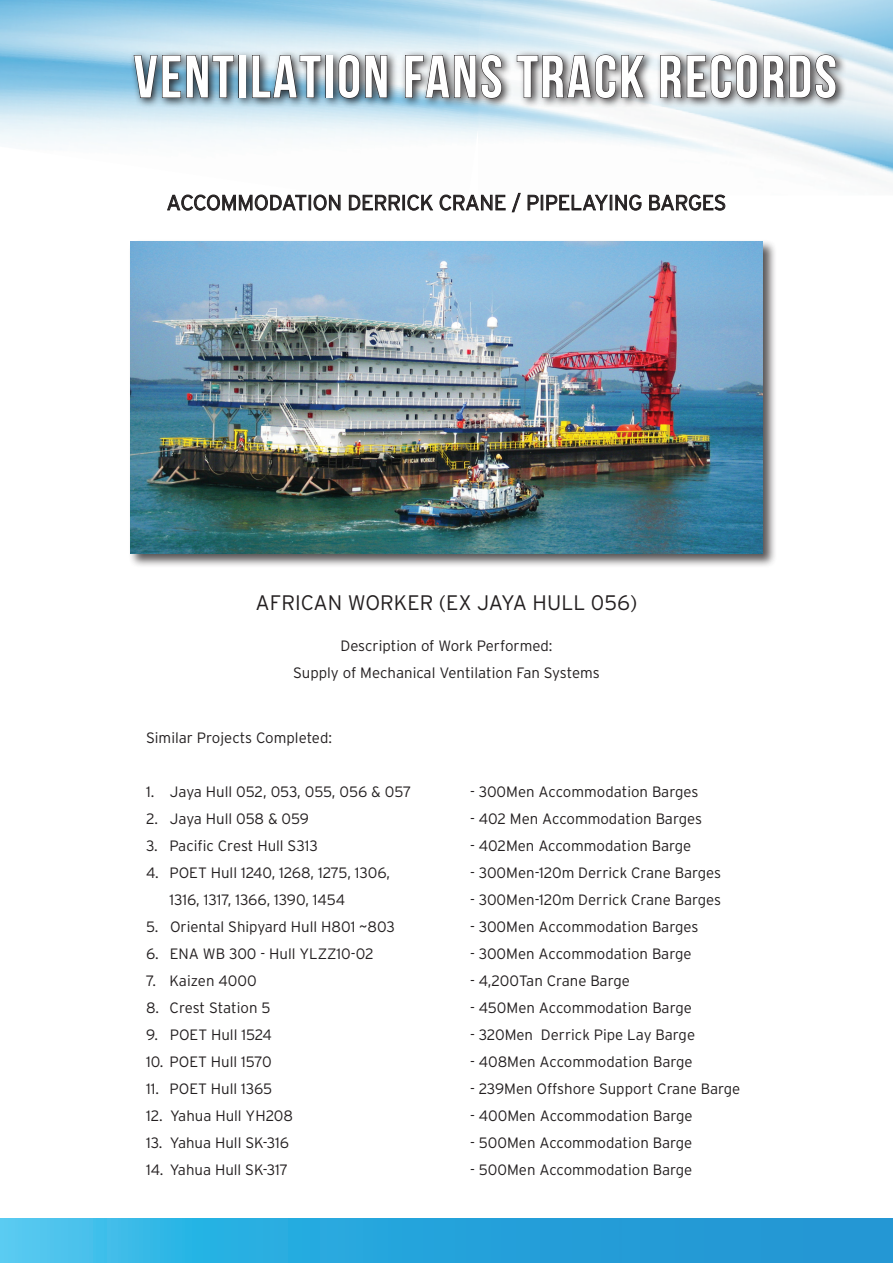
<style>
.page{position:relative;width:893px;height:1263px;background:#fff}
.page>*{position:absolute;margin:0;border:0;box-sizing:border-box;transform-origin:0 0}
.t1{font:700 60px "Bebas Neue";letter-spacing:.04em;color:#fff}
.t2{font:300 21px "Interstate";color:#231f20}
.t3{font:300 15px/27px "Interstate";color:#231f20;text-align:center}
</style>
<div class="page">
<img style="left:0;top:0;width:478px;height:197px">
<img style="left:478px;top:0;width:415px;height:196px">
<svg style="left:0;top:1218px;width:893px;height:45px;background:#2ba7dd"></svg>
<svg style="left:167px;top:195px;width:173px;height:16px"></svg>
<svg style="left:349px;top:195px;width:84px;height:16px"></svg>
<svg style="left:440px;top:195px;width:66px;height:16px"></svg>
<svg style="left:512px;top:193px;width:9px;height:19px"></svg>
<svg style="left:528px;top:195px;width:113px;height:16px"></svg>
<svg style="left:649px;top:195px;width:76px;height:16px"></svg>
<div style="left:128px;top:239px;width:649px;height:329px;background:#231f20;opacity:.75"></div>
<img style="left:130px;top:241px;width:633px;height:313px">
<svg style="left:129px;top:50px;width:718px;height:59px;background:#bbcbd3"></svg>
<svg style="left:134px;top:55px;width:47px;height:43px;background:#566e7c"></svg>
<svg style="left:187px;top:55px;width:47px;height:43px;background:#5a6d78"></svg>
<svg style="left:252px;top:55px;width:69px;height:43px;background:#72838d"></svg>
<div style="left:326px;top:55px;width:7px;height:43px;border:1px solid #231f20"></div>
<svg style="left:339px;top:55px;width:20px;height:43px"></svg>
<svg style="left:365px;top:55px;width:22px;height:43px"></svg>
<svg style="left:405px;top:55px;width:97px;height:43px;background:#7c7d7e"></svg>
<svg style="left:517px;top:55px;width:127px;height:43px;background:#858485"></svg>
<svg style="left:660px;top:55px;width:97px;height:43px;background:#807f81"></svg>
<svg style="left:763px;top:55px;width:21px;height:43px"></svg>
<svg style="left:790px;top:55px;width:46px;height:43px;background:#79797a"></svg>
<h1 class="t1" style="left:134px;top:44px;width:705px">VENTILATION FANS TRACK RECORDS</h1>
<h2 class="t2" style="left:167px;top:191px;width:561px">ACCOMMODATION DERRICK CRANE / PIPELAYING BARGES</h2>
<h2 class="t2" style="left:256px;top:591px;width:383px">AFRICAN WORKER (EX JAYA HULL 056)</h2>
<p class="t3" style="left:293px;top:632px;width:308px">Description of Work Performed:<br>Supply of Mechanical Ventilation Fan Systems</p>
<p class="t3" style="left:146px;top:724px;width:188px">Similar Projects Completed:</p>
<p class="t3" style="left:146px;top:778px;width:267px">1. Jaya Hull 052, 053, 055, 056 &amp; 057</p>
<p class="t3" style="left:470px;top:778px;width:230px">- 300Men Accommodation Barges</p>
<p class="t3" style="left:146px;top:805px;width:165px">2. Jaya Hull 058 &amp; 059</p>
<p class="t3" style="left:470px;top:805px;width:234px">- 402 Men Accommodation Barges</p>
<p class="t3" style="left:146px;top:832px;width:173px">3. Pacific Crest Hull S313</p>
<p class="t3" style="left:470px;top:832px;width:223px">- 402Men Accommodation Barge</p>
<p class="t3" style="left:146px;top:859px;width:246px">4. POET Hull 1240, 1268, 1275, 1306,</p>
<p class="t3" style="left:470px;top:859px;width:253px">- 300Men-120m Derrick Crane Barges</p>
<p class="t3" style="left:169px;top:886px;width:177px">1316, 1317, 1366, 1390, 1454</p>
<p class="t3" style="left:470px;top:886px;width:253px">- 300Men-120m Derrick Crane Barges</p>
<p class="t3" style="left:146px;top:913px;width:250px">5. Oriental Shipyard Hull H801 ~803</p>
<p class="t3" style="left:470px;top:913px;width:230px">- 300Men Accommodation Barges</p>
<p class="t3" style="left:146px;top:940px;width:229px">6. ENA WB 300 - Hull YLZZ10-02</p>
<p class="t3" style="left:470px;top:940px;width:223px">- 300Men Accommodation Barge</p>
<p class="t3" style="left:146px;top:967px;width:112px">7. Kaizen 4000</p>
<p class="t3" style="left:470px;top:967px;width:161px">- 4,200Tan Crane Barge</p>
<p class="t3" style="left:146px;top:994px;width:126px">8. Crest Station 5</p>
<p class="t3" style="left:470px;top:994px;width:223px">- 450Men Accommodation Barge</p>
<p class="t3" style="left:146px;top:1021px;width:127px">9. POET Hull 1524</p>
<p class="t3" style="left:470px;top:1021px;width:227px">- 320Men Derrick Pipe Lay Barge</p>
<p class="t3" style="left:146px;top:1048px;width:127px">10. POET Hull 1570</p>
<p class="t3" style="left:470px;top:1048px;width:224px">- 408Men Accommodation Barge</p>
<p class="t3" style="left:146px;top:1075px;width:128px">11. POET Hull 1365</p>
<p class="t3" style="left:470px;top:1075px;width:272px">- 239Men Offshore Support Crane Barge</p>
<p class="t3" style="left:146px;top:1102px;width:149px">12. Yahua Hull YH208</p>
<p class="t3" style="left:470px;top:1102px;width:224px">- 400Men Accommodation Barge</p>
<p class="t3" style="left:146px;top:1129px;width:144px">13. Yahua Hull SK-316</p>
<p class="t3" style="left:470px;top:1129px;width:224px">- 500Men Accommodation Barge</p>
<p class="t3" style="left:146px;top:1156px;width:144px">14. Yahua Hull SK-317</p>
<p class="t3" style="left:470px;top:1156px;width:224px">- 500Men Accommodation Barge</p>
</div>
